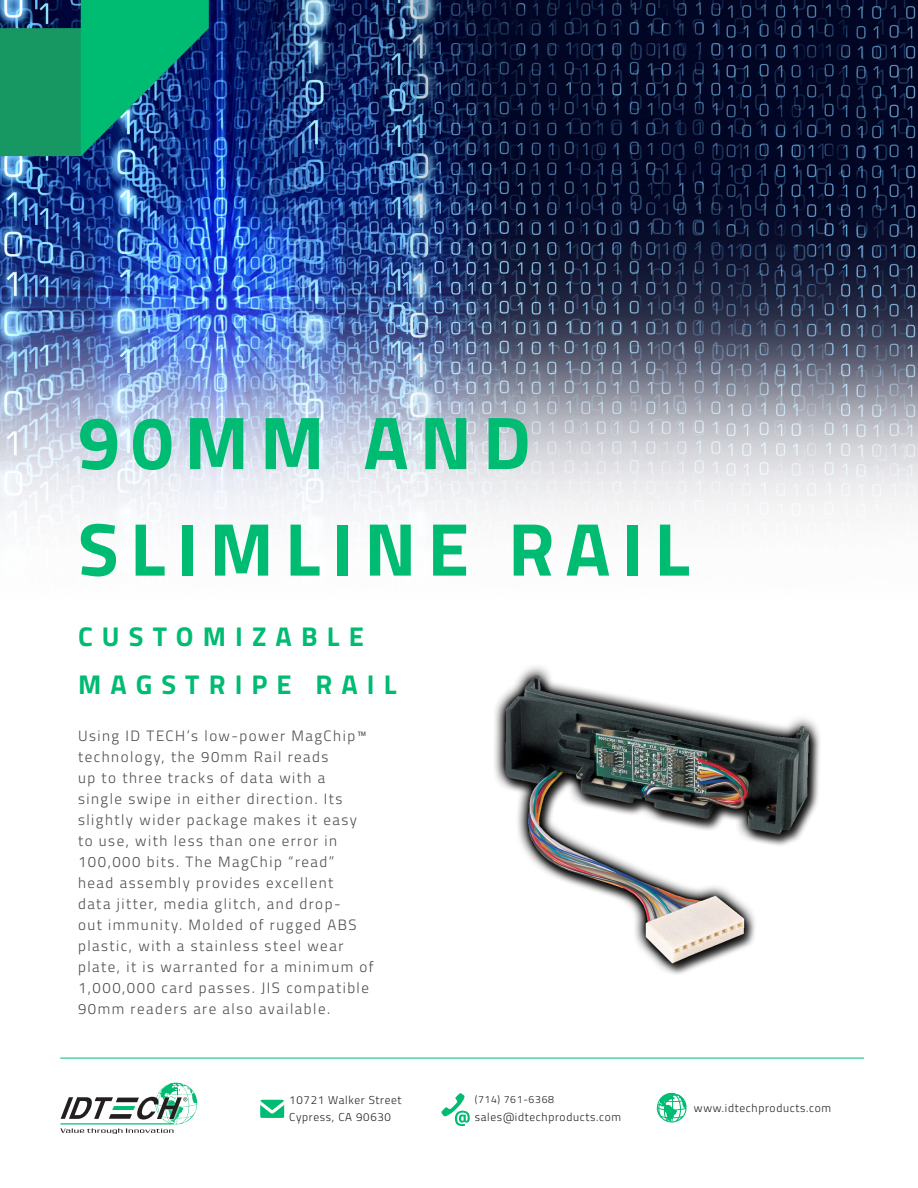
<style>
.page{position:relative;width:918px;height:1188px;background:#fff}
.page>*{position:absolute;margin:0;border:0;box-sizing:border-box;transform-origin:0 0}
.t1{font:700 75px/106.5px "Titillium";letter-spacing:.15em;color:#00bb72}
.t2{font:700 27.15px/48.3px "Titillium";letter-spacing:.335em;color:#00bb72}
.t3{font:300 15px/21px "Titillium";letter-spacing:.1em;color:#4e4b4b}
.t4{font:300 11.55px "Titillium";letter-spacing:.06em;color:#231f20}
.t5{font:300 10.5px "Titillium";letter-spacing:.06em;color:#231f20}
</style>
<div class="page">
<img style="left:0;top:0;width:918px;height:183px">
<img style="left:0;top:183px;width:918px;height:944px">
<svg style="left:0;top:0;width:209px;height:156px;background:#108772"></svg>
<img style="left:492px;top:664px;width:329px;height:313px">
<hr style="left:60px;top:1058px;width:804px;height:1px;background:#00bb72">
<svg style="left:441px;top:1093px;width:29px;height:33px"></svg>
<svg style="left:657px;top:1093px;width:30px;height:30px"></svg>
<svg style="left:260px;top:1100px;width:24px;height:18px"></svg>
<svg style="left:60px;top:1083px;width:138px;height:51px"></svg>
<p class="t1" style="left:78px;top:386px;width:613px">90MM AND<br>SLIMLINE RAIL</p>
<p class="t2" style="left:78px;top:611px;width:320px">CUSTOMIZABLE<br>MAGSTRIPE RAIL</p>
<p class="t3" style="left:78px;top:725px;width:297px">Using ID TECH’s low-power MagChip™ technology, the 90mm Rail reads<br>up to three tracks of data with a<br>single swipe in either direction. Its slightly wider package makes it easy to use, with less than one error in 100,000 bits. The MagChip “read”<br>head assembly provides excellent<br>data jitter, media glitch, and drop-<br>out immunity. Molded of rugged ABS plastic, with a stainless steel wear plate, it is warranted for a minimum of 1,000,000 card passes. JIS compatible 90mm readers are also available.</p>
<p class="t4" style="left:289px;top:1092px;width:114px">10721 Walker Street</p>
<p class="t4" style="left:289px;top:1108px;width:103px">Cypress, CA 90630</p>
<p class="t5" style="left:475px;top:1092px;width:81px">(714) 761-6368</p>
<p class="t4" style="left:475px;top:1108px;width:148px">sales@idtechproducts.com</p>
<p class="t4" style="left:694px;top:1099px;width:139px">www.idtechproducts.com</p>
</div>
